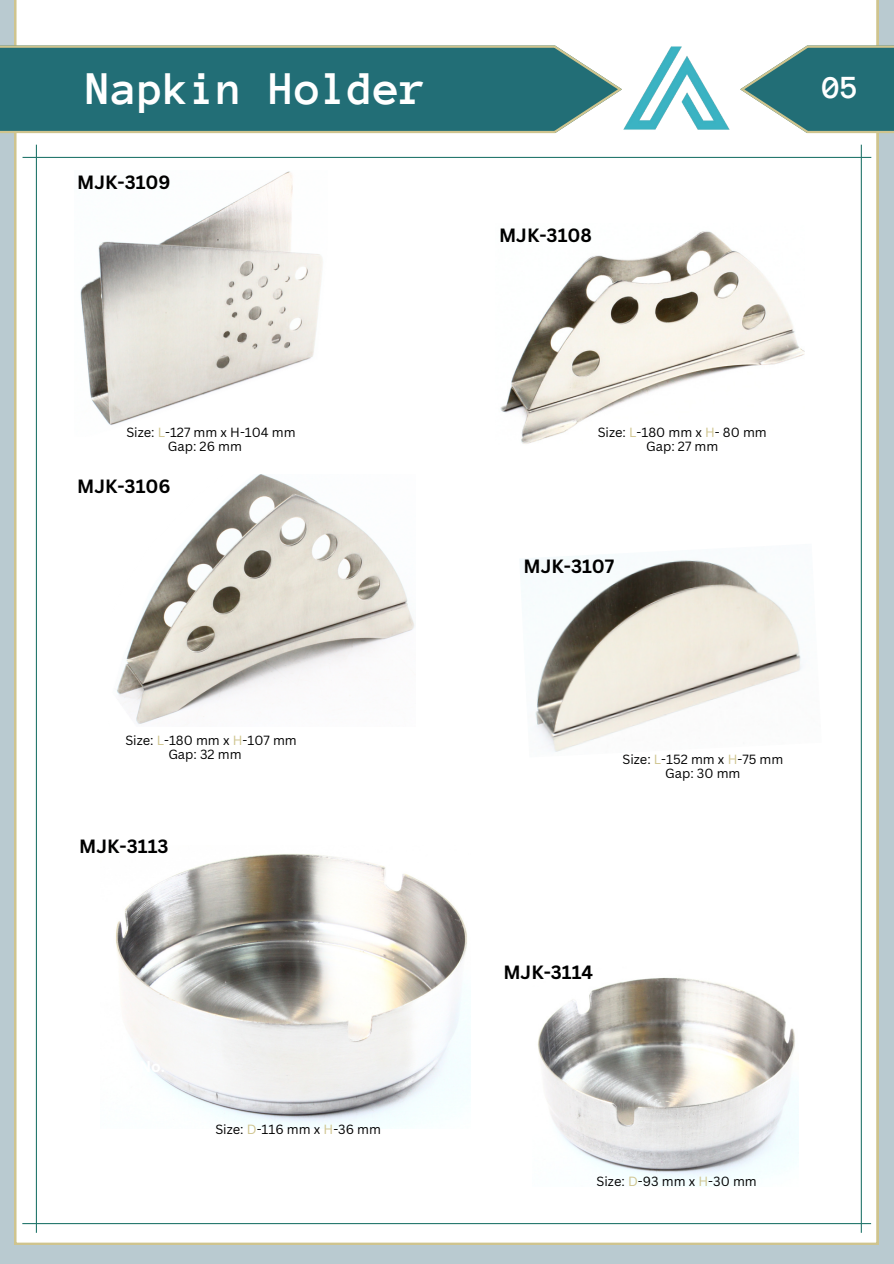
<style>
.page{position:relative;width:894px;height:1264px;background:#fff}
.page>*{position:absolute;margin:0;border:0;box-sizing:border-box;transform-origin:0 0}
.t1{font:700 48px "Anonymous Pro";color:#fff}
.t2{font:700 33px "Anonymous Pro";color:#fff}
.t3{font:700 18.75px "Canva Sans";color:#000}
.t4{font:12.9px "Canva Sans";color:#000}
.s1{color:#cfc48e}
</style>
<div class="page">
<div style="left:0;top:0;width:893px;height:1263px;background:#b9cad0"></div>
<div style="left:14px;top:0;width:864px;height:1244px;background:#fff"></div>
<svg style="left:0;top:45px;width:621px;height:88px"></svg>
<svg style="left:740px;top:45px;width:153px;height:88px"></svg>
<img style="left:622px;top:45px;width:109px;height:87px">
<hr style="left:22px;top:1222px;width:848px;height:2px;background:#26786e">
<hr style="left:36px;top:145px;width:1px;height:1087px;background:#26786e">
<img style="left:74px;top:170px;width:253px;height:267px">
<img style="left:495px;top:223px;width:309px;height:222px">
<hr style="left:23px;top:157px;width:848px;height:1px;background:#26786e">
<img style="left:519px;top:543px;width:302px;height:214px">
<img style="left:108px;top:474px;width:308px;height:252px">
<hr style="left:860px;top:145px;width:1px;height:1087px;background:#26786e">
<img style="left:100px;top:846px;width:370px;height:282px">
<img style="left:532px;top:966px;width:266px;height:220px">
<p class="t1" style="left:86px;top:64px;width:342px">Napkin Holder</p>
<h3 class="t2" style="left:822px;top:71px;width:37px">05</h3>
<p class="t3" style="left:77px;top:169px;width:95px">MJK-3109</p>
<h3 class="t4" style="left:126px;top:423px;width:171px">Size: <span class="s1">L</span>-127 mm x H-104 mm</h3>
<h4 class="t4" style="left:168px;top:437px;width:76px">Gap: 26 mm</h4>
<p class="t3" style="left:77px;top:472px;width:95px">MJK-3106</p>
<p class="t4" style="left:125px;top:731px;width:173px">Size: <span class="s1">L</span>-180 mm x <span class="s1">H</span>-107 mm</p>
<h3 class="t3" style="left:499px;top:222px;width:94px">MJK-3108</h3>
<h4 class="t4" style="left:597px;top:423px;width:171px">Size: <span class="s1">L</span>-180 mm x <span class="s1">H</span>- 80 mm</h4>
<h4 class="t4" style="left:646px;top:437px;width:74px">Gap: 27 mm</h4>
<p class="t3" style="left:523px;top:553px;width:92px">MJK-3107</p>
<h1 class="t4" style="left:168px;top:744px;width:75px">Gap: 32 mm</h1>
<p class="t4" style="left:622px;top:750px;width:162px">Size: <span class="s1">L</span>-152 mm x <span class="s1">H</span>-75 mm</p>
<p class="t3" style="left:79px;top:833px;width:91px">MJK-3113</p>
<p class="t4" style="left:215px;top:1120px;width:167px">Size: <span class="s1">D</span>-116 mm x <span class="s1">H</span>-36 mm</p>
<h4 class="t4" style="left:665px;top:764px;width:77px">Gap: 30 mm</h4>
<h4 class="t3" style="left:503px;top:958px;width:91px">MJK-3114</h4>
<p class="t4" style="left:596px;top:1171px;width:162px">Size: <span class="s1">D</span>-93 mm x <span class="s1">H</span>-30 mm</p>
</div>
